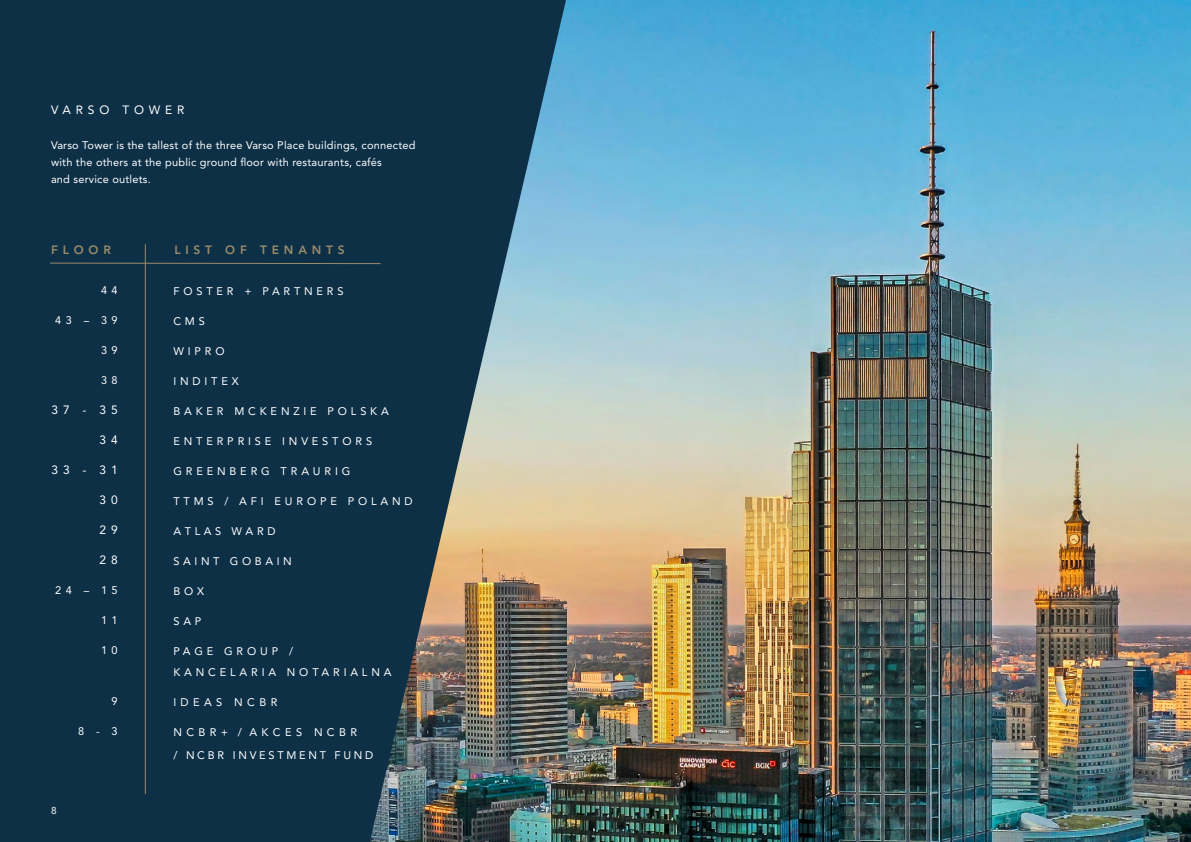
<style>
.page{position:relative;width:1191px;height:842px;background:#0d3047}
.page>*{position:absolute;margin:0;border:0;box-sizing:border-box;transform-origin:0 0}
.t1{font:12px "Avenir LT Pro";letter-spacing:.4em;color:#fff}
.t2{font:800 12px "Avenir LT Pro";letter-spacing:.4em;color:#998a6b}
.t3{font:11px/17px "Avenir LT Pro";letter-spacing:.02em;color:#fff}
.t4{font:11px/21px "Avenir LT Pro";letter-spacing:.35em;color:#fff}
.t5{font:11px "Avenir LT Pro";letter-spacing:.33em;color:#fff}
.t6{font:11px/23px "Avenir LT Pro";letter-spacing:.25em;color:#fff}
.t7{font:11px "Avenir LT Pro";letter-spacing:.4em;color:#fff}
.t8{font:10px "Avenir LT Pro";color:#fff}
</style>
<div class="page">
<img style="left:370px;top:0;width:821px;height:842px">
<hr style="left:145px;top:244px;width:1px;height:550px;background:#998a6b">
<svg style="left:50px;top:262px;width:331px;height:3px"></svg>
<p class="t1" style="left:51px;top:103px;width:135px">VARSO TOWER</p>
<p class="t3" style="left:51px;top:137px;width:366px">Varso Tower is the tallest of the three Varso Place buildings, connected with the others at the public ground floor with restaurants, cafés<br>and service outlets.</p>
<p class="t2" style="left:51px;top:242px;width:61px">FLOOR</p>
<p class="t2" style="left:174px;top:242px;width:172px">LIST OF TENANTS</p>
<p class="t5" style="left:101px;top:284px;width:18px">4 4</p>
<p class="t5" style="left:55px;top:314px;width:64px">43 – 39</p>
<p class="t5" style="left:101px;top:344px;width:18px">3 9</p>
<p class="t5" style="left:101px;top:374px;width:18px">3 8</p>
<p class="t1" style="left:52px;top:403px;width:68px">37 - 35</p>
<p class="t1" style="left:100px;top:433px;width:20px">3 4</p>
<p class="t1" style="left:52px;top:463px;width:68px">33 - 31</p>
<p class="t1" style="left:100px;top:493px;width:20px">3 0</p>
<p class="t1" style="left:100px;top:523px;width:20px">2 9</p>
<p class="t1" style="left:100px;top:553px;width:20px">2 8</p>
<p class="t5" style="left:55px;top:584px;width:64px">24 – 15</p>
<p class="t5" style="left:101px;top:614px;width:18px">1 1</p>
<p class="t5" style="left:101px;top:644px;width:18px">1 0</p>
<p class="t5" style="left:112px;top:695px;width:8px">9</p>
<p class="t5" style="left:78px;top:725px;width:41px">8 - 3</p>
<p class="t8" style="left:51px;top:804px;width:7px">8</p>
<p class="t4" style="left:173px;top:281px;width:172px">FOSTER + PARTNERS</p>
<p class="t5" style="left:173px;top:315px;width:33px">CMS</p>
<p class="t5" style="left:173px;top:345px;width:53px">WIPRO</p>
<p class="t4" style="left:173px;top:371px;width:67px">INDITEX</p>
<p class="t4" style="left:173px;top:401px;width:217px">BAKER MCKENZIE POLSKA</p>
<p class="t4" style="left:173px;top:431px;width:200px">ENTERPRISE INVESTORS</p>
<p class="t4" style="left:173px;top:461px;width:178px">GREENBERG TRAURIG</p>
<p class="t4" style="left:173px;top:491px;width:241px">TTMS / AFI EUROPE POLAND</p>
<p class="t5" style="left:173px;top:525px;width:104px">ATLAS WARD</p>
<p class="t5" style="left:173px;top:555px;width:120px">SAINT GOBAIN</p>
<p class="t5" style="left:173px;top:585px;width:32px">BOX</p>
<p class="t5" style="left:173px;top:615px;width:30px">SAP</p>
<p class="t4" style="left:173px;top:641px;width:220px">PAGE GROUP /<br>KANCELARIA NOTARIALNA</p>
<p class="t7" style="left:173px;top:696px;width:106px">IDEAS NCBR</p>
<p class="t6" style="left:173px;top:721px;width:201px">NCBR+ / AKCES NCBR<br>/ NCBR INVESTMENT FUND</p>
</div>
